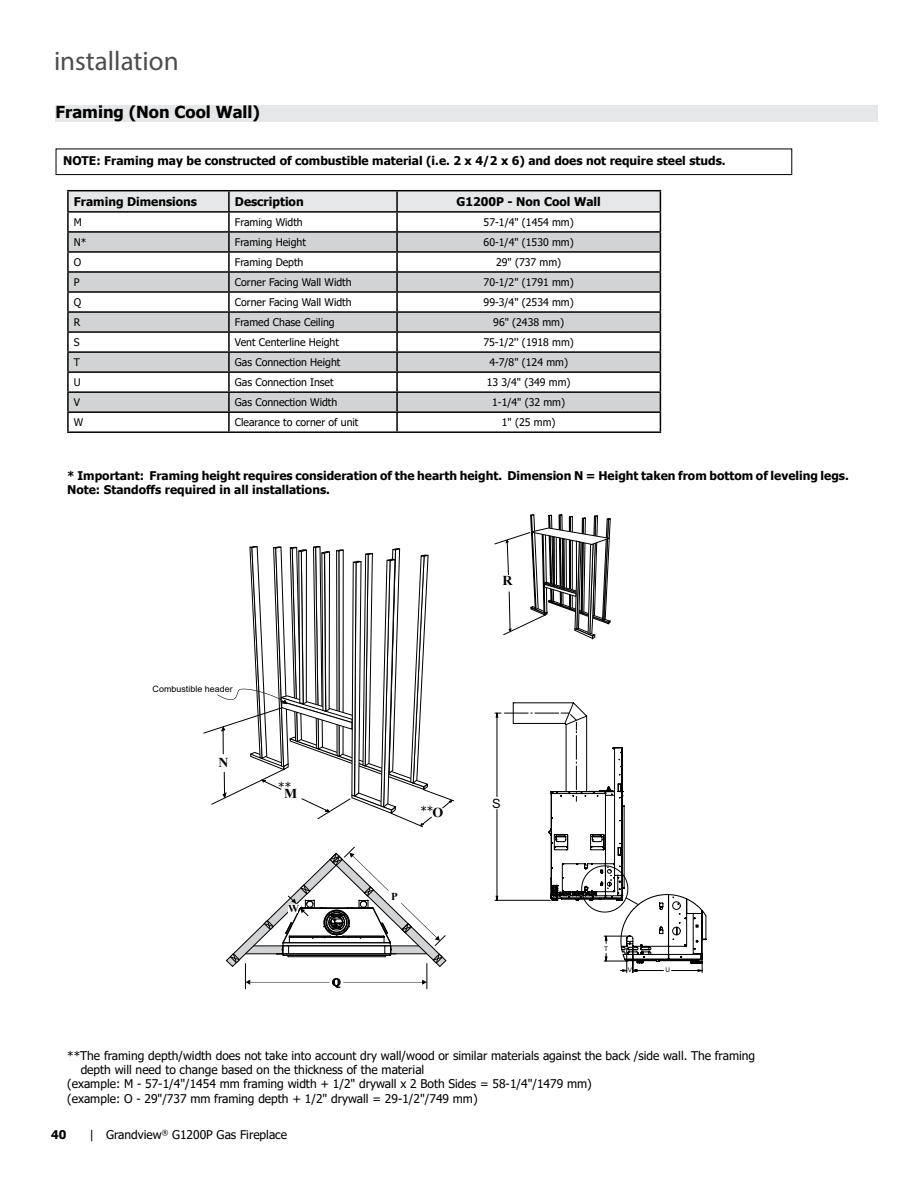
<style>
.page{position:relative;width:918px;height:1188px;background:#fff}
.page>*{position:absolute;margin:0;border:0;box-sizing:border-box;transform-origin:0 0}
.t1{font:27px "Myriad Pro";color:#4d4d4f}
.t2{font:700 16.5px "Tahoma";color:#000}
.t3{font:700 13.65px "Times New Roman";color:#000}
.t4{font:12.75px "Arial";color:#000}
.t5{font:12px "Tahoma";color:#000}
.t6{font:700 12px/14.4px "Tahoma";color:#000}
.t7{font:700 10.65px "Times New Roman";color:#000}
.t8{font:10.5px "Tahoma";color:#000}
.t9{font:8.7px "Arial";color:#000}
.t10{font:6.45px "Arial";color:#000}
</style>
<div class="page">
<div style="left:56px;top:106px;width:822px;height:16px;background:#e6e7e8"></div>
<hr style="left:67px;top:190px;width:162px;height:1px;background:#000">
<hr style="left:229px;top:190px;width:168px;height:1px;background:#000">
<hr style="left:397px;top:190px;width:264px;height:1px;background:#000">
<svg style="left:67px;top:191px;width:594px;height:240px"></svg>
<hr style="left:67px;top:431px;width:162px;height:2px;background:#000">
<hr style="left:229px;top:431px;width:168px;height:2px;background:#000">
<hr style="left:397px;top:431px;width:264px;height:2px;background:#000">
<hr style="left:67px;top:211px;width:162px;height:2px;background:#000">
<hr style="left:229px;top:211px;width:168px;height:2px;background:#000">
<hr style="left:397px;top:211px;width:264px;height:2px;background:#000">
<div style="left:56px;top:149px;width:736px;height:26px;border:1px solid #000"></div>
<svg style="left:494px;top:514px;width:117px;height:126px"></svg>
<svg style="left:203px;top:546px;width:252px;height:443px"></svg>
<svg style="left:494px;top:703px;width:212px;height:268px"></svg>
<h1 class="t1" style="left:54px;top:44px;width:126px">installation</h1>
<h2 class="t2" style="left:56px;top:101px;width:206px">Framing (Non Cool Wall)</h2>
<p class="t6" style="left:63px;top:154px;width:664px">NOTE: Framing may be constructed of combustible material (i.e. 2 x 4/2 x 6) and does not require steel studs.</p>
<p class="t6" style="left:74px;top:195px;width:125px">Framing Dimensions</p>
<p class="t6" style="left:235px;top:195px;width:70px">Description</p>
<p class="t6" style="left:457px;top:195px;width:146px">G1200P - Non Cool Wall</p>
<p class="t8" style="left:74px;top:215px;width:10px">M</p>
<p class="t8" style="left:235px;top:215px;width:69px">Framing Width</p>
<p class="t8" style="left:484px;top:215px;width:92px">57-1/4" (1454 mm)</p>
<p class="t8" style="left:74px;top:235px;width:14px">N*</p>
<p class="t8" style="left:235px;top:235px;width:72px">Framing Height</p>
<p class="t8" style="left:484px;top:235px;width:92px">60-1/4" (1530 mm)</p>
<p class="t8" style="left:74px;top:255px;width:9px">O</p>
<p class="t8" style="left:235px;top:255px;width:70px">Framing Depth</p>
<p class="t8" style="left:496px;top:255px;width:67px">29" (737 mm)</p>
<p class="t8" style="left:74px;top:275px;width:7px">P</p>
<p class="t8" style="left:235px;top:275px;width:118px">Corner Facing Wall Width</p>
<p class="t8" style="left:484px;top:275px;width:92px">70-1/2" (1791 mm)</p>
<p class="t8" style="left:74px;top:295px;width:9px">Q</p>
<p class="t8" style="left:235px;top:295px;width:118px">Corner Facing Wall Width</p>
<p class="t8" style="left:484px;top:295px;width:92px">99-3/4" (2534 mm)</p>
<p class="t8" style="left:74px;top:315px;width:8px">R</p>
<p class="t8" style="left:235px;top:315px;width:101px">Framed Chase Ceiling</p>
<p class="t8" style="left:493px;top:315px;width:72px">96" (2438 mm)</p>
<p class="t8" style="left:74px;top:335px;width:7px">S</p>
<p class="t8" style="left:235px;top:335px;width:106px">Vent Centerline Height</p>
<p class="t8" style="left:484px;top:335px;width:92px">75-1/2'' (1918 mm)</p>
<p class="t8" style="left:74px;top:355px;width:8px">T</p>
<p class="t8" style="left:235px;top:355px;width:107px">Gas Connection Height</p>
<p class="t8" style="left:489px;top:355px;width:80px">4-7/8" (124 mm)</p>
<p class="t8" style="left:74px;top:375px;width:8px">U</p>
<p class="t8" style="left:235px;top:375px;width:100px">Gas Connection Inset</p>
<p class="t8" style="left:487px;top:375px;width:85px">13 3/4" (349 mm)</p>
<p class="t8" style="left:74px;top:395px;width:8px">V</p>
<p class="t8" style="left:235px;top:395px;width:104px">Gas Connection Width</p>
<p class="t8" style="left:492px;top:395px;width:74px">1-1/4" (32 mm)</p>
<p class="t8" style="left:74px;top:415px;width:11px">W</p>
<p class="t8" style="left:235px;top:415px;width:125px">Clearance to corner of unit</p>
<p class="t8" style="left:502px;top:415px;width:55px">1" (25 mm)</p>
<p class="t6" style="left:67px;top:469px;width:783px">* Important: Framing height requires consideration of the hearth height. Dimension N = Height taken from bottom of leveling legs.<br>Note: Standoffs required in all installations.</p>
<p class="t9" style="left:153px;top:683px;width:82px">Combustible header</p>
<h3 class="t3" style="left:218px;top:752px;width:12px">N</h3>
<p class="t5" style="left:278px;top:778px;width:15px">**</p>
<h3 class="t3" style="left:284px;top:783px;width:15px">M</h3>
<p class="t7" style="left:288px;top:901px;width:12px">W</p>
<p class="t7" style="left:332px;top:974px;width:10px">Q</p>
<h3 class="t3" style="left:502px;top:570px;width:12px">R</h3>
<p class="t5" style="left:420px;top:802px;width:15px">**</p>
<h3 class="t3" style="left:432px;top:802px;width:12px">O</h3>
<p class="t7" style="left:391px;top:889px;width:8px">P</p>
<p class="t4" style="left:492px;top:795px;width:10px">S</p>
<p class="t10" style="left:604px;top:944px;width:5px">T</p>
<p class="t10" style="left:628px;top:966px;width:6px">V</p>
<p class="t10" style="left:665px;top:966px;width:6px">U</p>
<p class="t5" style="left:67px;top:1047px;width:690px">**The framing depth/width does not take into account dry wall/wood or similar materials against the back /side wall. The framing</p>
<p class="t5" style="left:81px;top:1062px;width:345px">depth will need to change based on the thickness of the material</p>
<p class="t5" style="left:67px;top:1076px;width:526px">(example: M - 57-1/4"/1454 mm framing width + 1/2" drywall x 2 Both Sides = 58-1/4"/1479 mm)</p>
<p class="t5" style="left:67px;top:1090px;width:412px">(example: O - 29"/737 mm framing depth + 1/2" drywall = 29-1/2"/749 mm)</p>
<p class="t6" style="left:51px;top:1128px;width:17px">40</p>
<p class="t5" style="left:90px;top:1127px;width:199px">| Grandview<sup>®</sup> G1200P Gas Fireplace</p>
</div>
